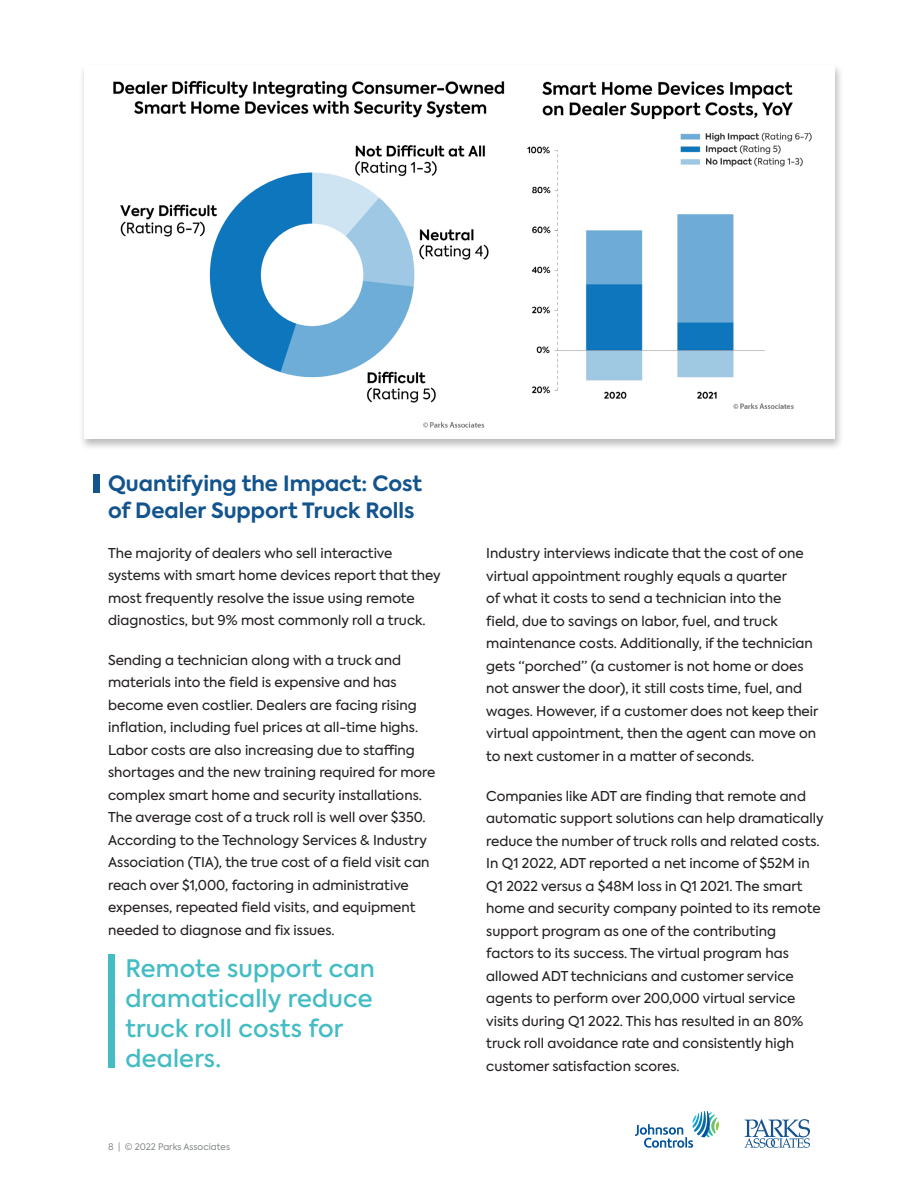
<style>
.page{position:relative;width:918px;height:1188px;background:#fff}
.page>*{position:absolute;margin:0;border:0;box-sizing:border-box;transform-origin:0 0}
.Call_Out_New{font:500 24px/30px "Axiforma";letter-spacing:.01em;color:#43bcc4}
.Body_Main{font:700 21px/27px "Axiforma";color:#13548d}
.Body_Main-2{font:13.5px/22.5px "Axiforma";color:#231f20}
.t1{font:9px "Axiforma";color:#85888b}
</style>
<div class="page">
<div style="left:108px;top:955px;width:6px;height:113px;background:#43bcc4"></div>
<div style="left:93px;top:474px;width:7px;height:19px;background:#13548d"></div>
<div style="left:79px;top:63px;width:765px;height:388px;background:#231f20;opacity:.3"></div>
<div style="left:84px;top:65px;width:751px;height:373px;background:#fff"></div>
<svg style="left:635px;top:1111px;width:84px;height:37px"></svg>
<svg style="left:744px;top:1119px;width:66px;height:29px"></svg>
<img style="left:527px;top:81px;width:285px;height:328px">
<img style="left:113px;top:80px;width:392px;height:348px">
<p class="Body_Main" style="left:108px;top:470px;width:315px">Quantifying the Impact: Cost of Dealer Support Truck Rolls</p>
<p class="Body_Main-2" style="left:108px;top:542px;width:334px">The majority of dealers who sell interactive systems with smart home devices report that they most frequently resolve the issue using remote diagnostics, but 9% most commonly roll a truck.</p>
<p class="Body_Main-2" style="left:108px;top:649px;width:329px">Sending a technician along with a truck and materials into the field is expensive and has become even costlier. Dealers are facing rising inflation, including fuel prices at all-time highs.<br>Labor costs are also increasing due to staffing shortages and the new training required for more complex smart home and security installations.<br>The average cost of a truck roll is well over $350.<br>According to the Technology Services &amp; Industry Association (TIA), the true cost of a field visit can reach over $1,000, factoring in administrative expenses, repeated field visits, and equipment needed to diagnose and fix issues.</p>
<p class="Call_Out_New" style="left:125px;top:953px;width:251px">Remote support can dramatically reduce truck roll costs for dealers.</p>
<p class="t1" style="left:108px;top:1141px;width:124px">8 | © 2022 Parks Associates</p>
<p class="Body_Main-2" style="left:486px;top:542px;width:334px">Industry interviews indicate that the cost of one virtual appointment roughly equals a quarter<br>of what it costs to send a technician into the<br>field, due to savings on labor, fuel, and truck maintenance costs. Additionally, if the technician gets “porched” (a customer is not home or does not answer the door), it still costs time, fuel, and wages. However, if a customer does not keep their virtual appointment, then the agent can move on to next customer in a matter of seconds.</p>
<p class="Body_Main-2" style="left:486px;top:785px;width:339px">Companies like ADT are finding that remote and automatic support solutions can help dramatically reduce the number of truck rolls and related costs.<br>In Q1 2022, ADT reported a net income of $52M in Q1 2022 versus a $48M loss in Q1 2021. The smart home and security company pointed to its remote support program as one of the contributing factors to its success. The virtual program has allowed ADT technicians and customer service agents to perform over 200,000 virtual service visits during Q1 2022. This has resulted in an 80% truck roll avoidance rate and consistently high customer satisfaction scores.</p>
</div>
